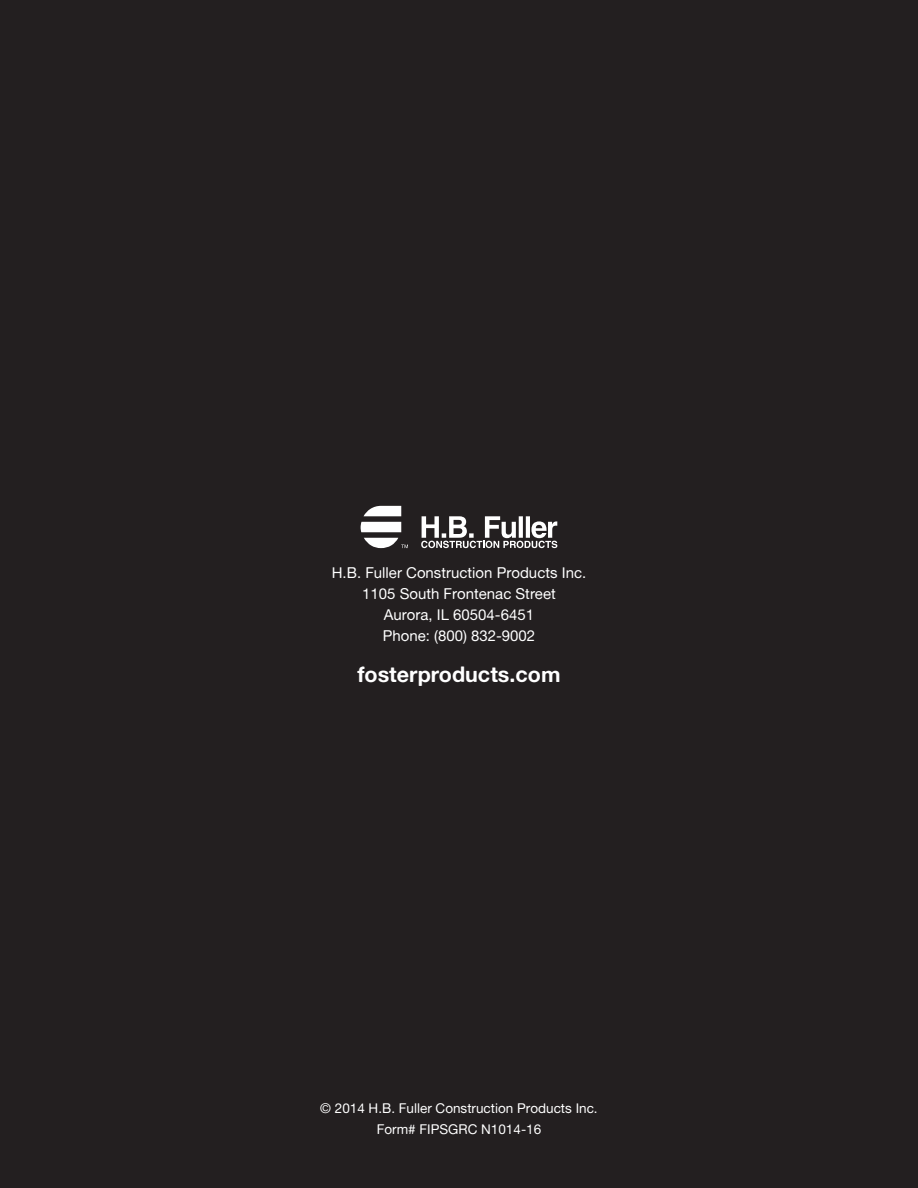
<style>
.page{position:relative;width:918px;height:1188px;background:#231f20}
.page>*{position:absolute;margin:0;border:0;box-sizing:border-box;transform-origin:0 0}
.t1{font:21.6px "Alte Haas Grotesk Bold";color:#fff}
.t2{font:15px/21px "Alte Haas Grotesk";color:#fff;text-align:center}
.t3{font:13.5px/21px "Alte Haas Grotesk";color:#fff;text-align:center}
</style>
<div class="page">
<svg style="left:421px;top:516px;width:136px;height:32px"></svg>
<svg style="left:361px;top:506px;width:47px;height:42px"></svg>
<p class="t2" style="left:332px;top:561px;width:256px">H.B. Fuller Construction Products Inc.<br>1105 South Frontenac Street<br>Aurora, IL 60504-6451<br>Phone: (800) 832-9002</p>
<h1 class="t1" style="left:357px;top:661px;width:205px">fosterproducts.com</h1>
<p class="t3" style="left:320px;top:1098px;width:279px">© 2014 H.B. Fuller Construction Products Inc.<br>Form# FIPSGRC N1014-16</p>
</div>
